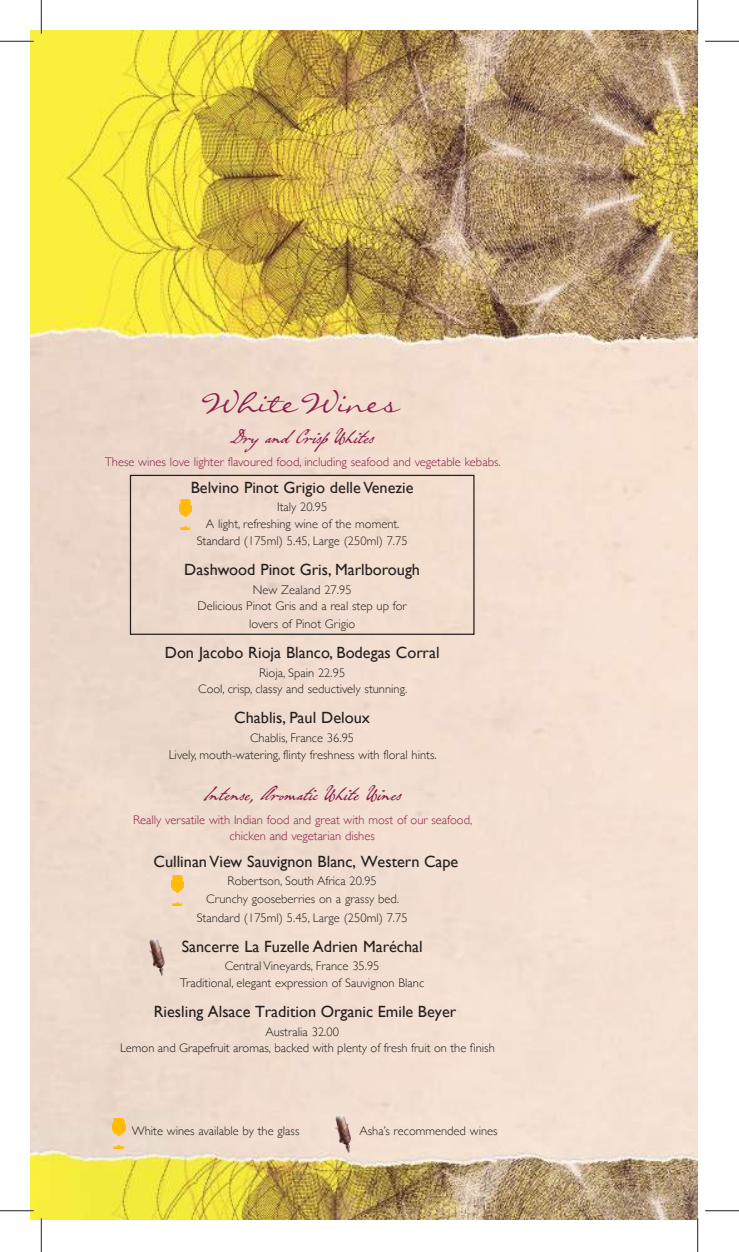
<style>
.page{position:relative;width:739px;height:1252px;background:#fff}
.page>*{position:absolute;margin:0;border:0;box-sizing:border-box;transform-origin:0 0}
.t1{font:27.5px "Liorah BT";color:#88214b}
.t2{font:25px "P22 Grosvenor W00";color:#88214b}
.t3{font:16.25px "Gill Sans";color:#241f1f}
.t4{font:300 12.5px/16.2px "Gill Sans";color:#241f1f;text-align:center}
.t5{font:300 12.5px/16.2px "Gill Sans";color:#88214b;text-align:center}
</style>
<div class="page">
<img style="left:31px;top:31px;width:665px;height:1188px">
<img style="left:179px;top:499px;width:13px;height:31px">
<img style="left:171px;top:875px;width:13px;height:30px">
<img style="left:112px;top:1118px;width:13px;height:30px">
<img style="left:334px;top:1114px;width:17px;height:39px">
<img style="left:148px;top:938px;width:17px;height:38px">
<div style="left:130px;top:475px;width:344px;height:160px;border:1px solid #241f1f"></div>
<hr style="left:0;top:40px;width:34px;height:2px;background:#fff">
<hr style="left:40px;top:0;width:2px;height:34px;background:#fff">
<hr style="left:40px;top:1218px;width:2px;height:34px;background:#fff">
<hr style="left:0;top:41px;width:34px;height:1px;background:#241f1f">
<hr style="left:704px;top:41px;width:34px;height:1px;background:#241f1f">
<hr style="left:0;top:1210px;width:34px;height:1px;background:#241f1f">
<hr style="left:704px;top:1210px;width:34px;height:1px;background:#241f1f">
<hr style="left:41px;top:0;width:1px;height:34px;background:#241f1f">
<hr style="left:41px;top:1218px;width:1px;height:34px;background:#241f1f">
<hr style="left:697px;top:0;width:1px;height:34px;background:#241f1f">
<hr style="left:697px;top:1218px;width:1px;height:34px;background:#241f1f">
<h1 class="t1" style="left:205px;top:387px;width:194px">White Wines</h1>
<h2 class="t2" style="left:230px;top:427px;width:144px">Dry and Crisp Whites</h2>
<p class="t5" style="left:105px;top:453px;width:397px">These wines love lighter flavoured food, including seafood and vegetable kebabs.</p>
<h3 class="t3" style="left:191px;top:477px;width:224px">Belvino Pinot Grigio delle Venezie</h3>
<p class="t4" style="left:206px;top:498px;width:195px">Italy 20.95<br>A light, refreshing wine of the moment.</p>
<p class="t4" style="left:196px;top:532px;width:212px">Standard (175ml) 5.45, Large (250ml) 7.75</p>
<h3 class="t3" style="left:184px;top:560px;width:237px">Dashwood Pinot Gris, Marlborough</h3>
<p class="t4" style="left:197px;top:581px;width:210px">New Zealand 27.95<br>Delicious Pinot Gris and a real step up for</p>
<p class="t4" style="left:249px;top:615px;width:107px">lovers of Pinot Grigio</p>
<h3 class="t3" style="left:165px;top:643px;width:276px">Don Jacobo Rioja Blanco, Bodegas Corral</h3>
<p class="t4" style="left:198px;top:664px;width:210px">Rioja, Spain 22.95<br>Cool, crisp, classy and seductively stunning.</p>
<h3 class="t3" style="left:234px;top:708px;width:137px">Chablis, Paul Deloux</h3>
<p class="t4" style="left:169px;top:728px;width:269px;line-height:17.5px">Chablis, France 36.95<br>Lively, mouth-watering, flinty freshness with floral hints.</p>
<h2 class="t2" style="left:203px;top:784px;width:199px">Intense, Aromatic White Wines</h2>
<p class="t5" style="left:133px;top:811px;width:340px">Really versatile with Indian food and great with most of our seafood, chicken and vegetarian dishes</p>
<h3 class="t3" style="left:153px;top:851px;width:306px">Cullinan View Sauvignon Blanc, Western Cape</h3>
<p class="t4" style="left:206px;top:872px;width:194px;line-height:17.5px">Robertson, South Africa 20.95<br>Crunchy gooseberries on a grassy bed.</p>
<p class="t4" style="left:196px;top:909px;width:212px">Standard (175ml) 5.45, Large (250ml) 7.75</p>
<h3 class="t3" style="left:182px;top:937px;width:242px">Sancerre La Fuzelle Adrien Maréchal</h3>
<p class="t4" style="left:180px;top:958px;width:245px">Central Vineyards, France 35.95<br>Traditional, elegant expression of Sauvignon Blanc</p>
<h3 class="t3" style="left:154px;top:1002px;width:304px">Riesling Alsace Tradition Organic Emile Beyer</h3>
<p class="t4" style="left:120px;top:1023px;width:376px;text-align:left;text-indent:145px">Australia 32.00<br>Lemon and Grapefruit aromas, backed with plenty of fresh fruit on the finish</p>
<p class="t4" style="left:132px;top:1122px;width:169px">White wines available by the glass</p>
<p class="t4" style="left:359px;top:1122px;width:139px">Asha’s recommended wines</p>
</div>
